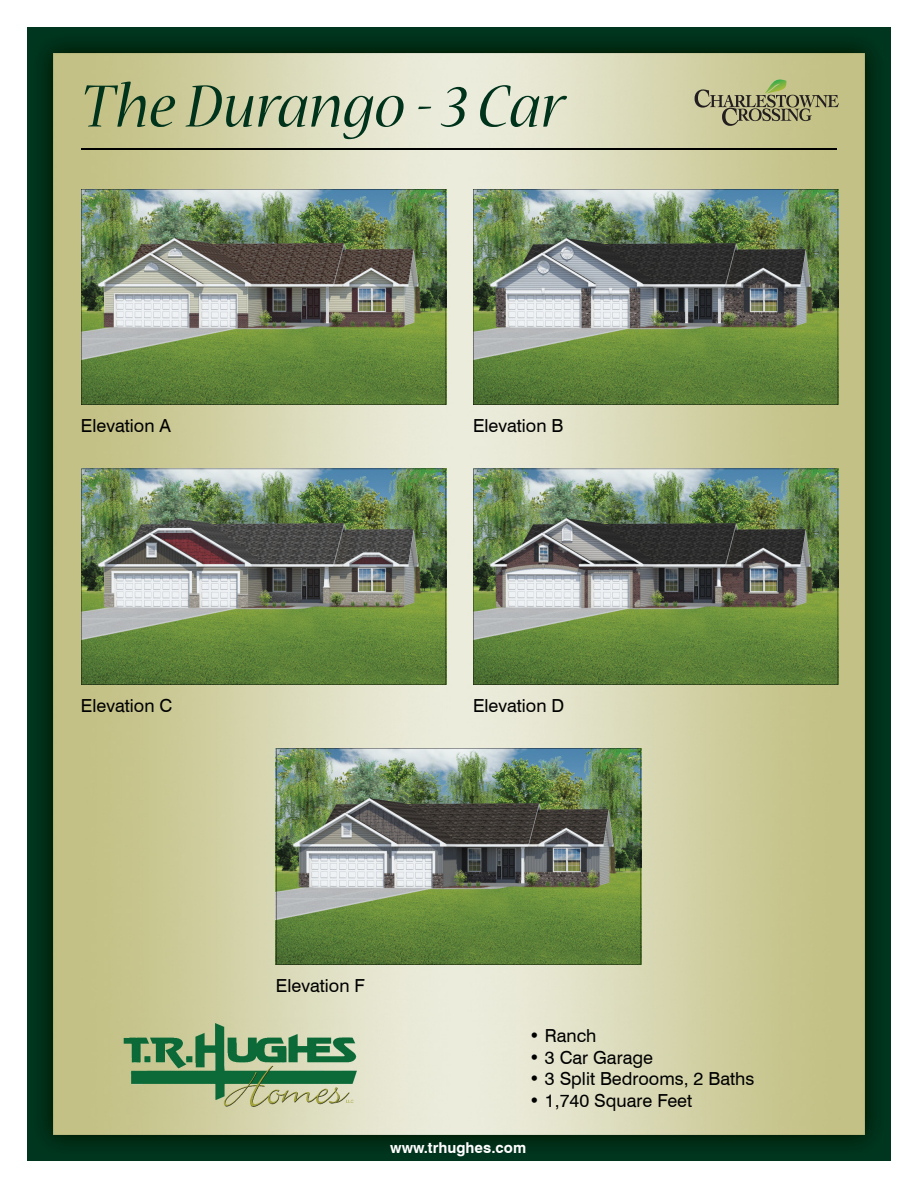
<style>
.page{position:relative;width:918px;height:1188px;background:#fff}
.page>*{position:absolute;margin:0;border:0;box-sizing:border-box;transform-origin:0 0}
.t1{font:italic 67.5px "Nueva Std";color:#00331c}
.t2{font:18px "Swiss 721 BT";color:#000}
.t3{font:700 15px "Swiss 721 BT";color:#fff}
</style>
<div class="page">
<img style="left:27px;top:27px;width:864px;height:1134px">
<img style="left:123px;top:1019px;width:240px;height:95px">
<hr style="left:81px;top:148px;width:756px;height:1px;background:#000">
<hr style="left:81px;top:149px;width:756px;height:1px;background:#000">
<hr style="left:81px;top:150px;width:756px;height:1px;background:#000">
<img style="left:81px;top:189px;width:365px;height:216px">
<img style="left:473px;top:189px;width:365px;height:216px">
<img style="left:81px;top:469px;width:365px;height:216px">
<img style="left:473px;top:469px;width:365px;height:216px">
<img style="left:276px;top:748px;width:365px;height:216px">
<svg style="left:695px;top:80px;width:144px;height:46px;background:#abaa7c"></svg>
<h1 class="t1" style="left:81px;top:79px;width:486px">The Durango - 3 Car</h1>
<p class="t2" style="left:81px;top:419px;width:91px">Elevation A</p>
<p class="t2" style="left:473px;top:419px;width:92px">Elevation B</p>
<p class="t2" style="left:81px;top:699px;width:93px">Elevation C</p>
<p class="t2" style="left:473px;top:699px;width:93px">Elevation D</p>
<p class="t2" style="left:276px;top:978px;width:91px">Elevation F</p>
<p class="t2" style="left:529px;top:1029px;width:69px">• Ranch</p>
<p class="t2" style="left:529px;top:1051px;width:125px">• 3 Car Garage</p>
<p class="t2" style="left:529px;top:1072px;width:227px">• 3 Split Bedrooms, 2 Baths</p>
<p class="t2" style="left:529px;top:1094px;width:164px">• 1,740 Square Feet</p>
<p class="t3" style="left:390px;top:1142px;width:137px">www.trhughes.com</p>
</div>
